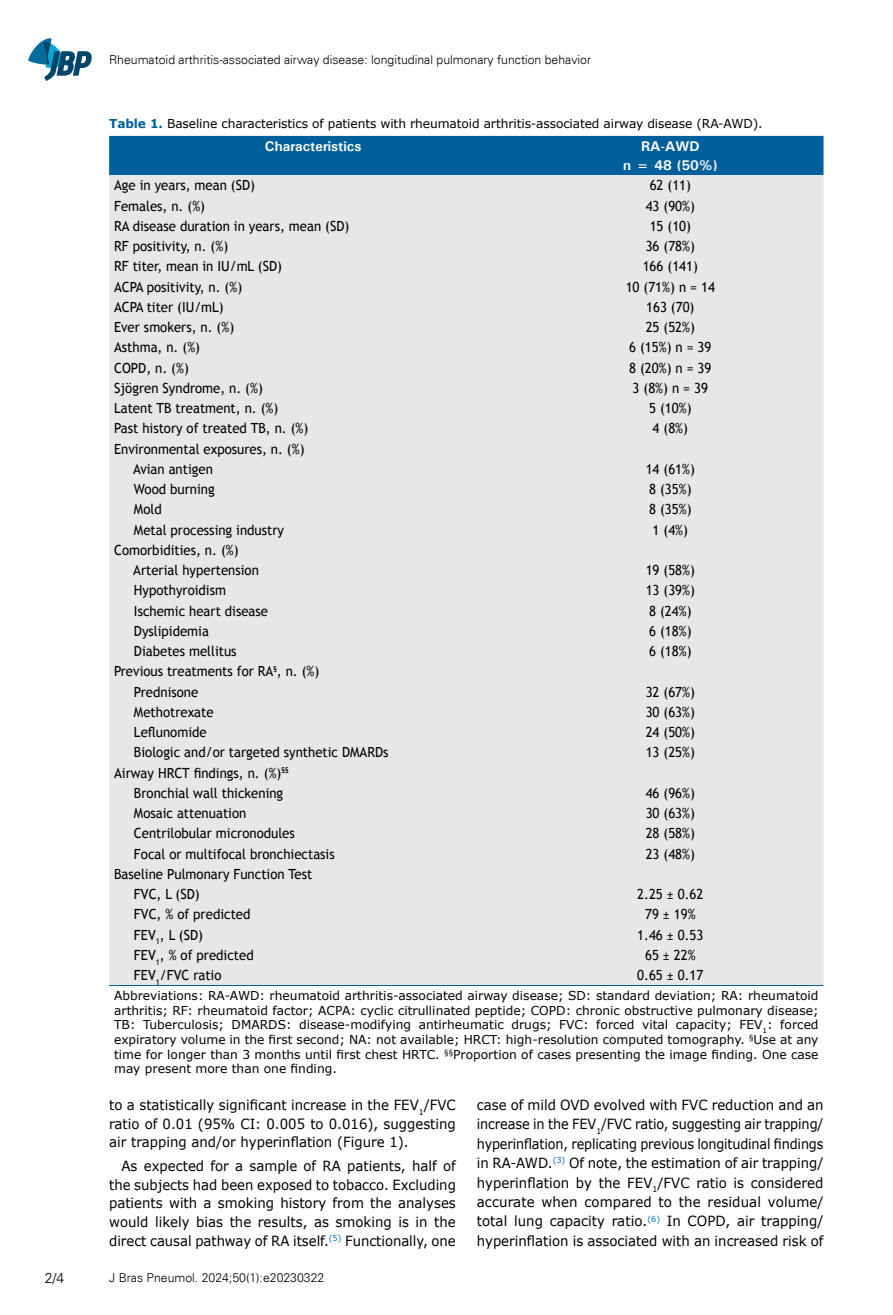
<style>
.page{position:relative;width:893px;height:1315px;background:#fff}
.page>*{position:absolute;margin:0;border:0;box-sizing:border-box;transform-origin:0 0}
.t1{font:14px/20.3px "Trebuchet MS";color:#000;scale:.94 1}
.t2{font:14px/19.2px "Verdana";color:#000;text-align:justify;scale:.95 1}
.t3{font:700 14px/19.6px "Univers";color:#fff;text-align:center}
.t4{font:300 14px "Univers";color:#000}
.t5{font:12.25px/14.7px "Verdana";letter-spacing:-.01em;color:#000;text-align:justify}
.t6{font:300 12.25px "Univers";color:#000}
.s1{font-weight:700;color:#01609a}
</style>
<div class="page">
<svg style="left:28px;top:38px;width:64px;height:43px"></svg>
<div style="left:109px;top:136px;width:714px;height:39px;background:#01609a"></div>
<div style="left:109px;top:175px;width:714px;height:810px;background:#e6e7e8"></div>
<hr style="left:109px;top:985px;width:408px;height:1px;background:#01609a">
<hr style="left:517px;top:985px;width:306px;height:1px;background:#01609a">
<p class="t6" style="left:109px;top:52px;width:483px">Rheumatoid arthritis-associated airway disease: longitudinal pulmonary function behavior</p>
<p class="t5" style="left:109px;top:117px;width:655px"><span class="s1">Table 1.</span> Baseline characteristics of patients with rheumatoid arthritis-associated airway disease (RA-AWD).</p>
<p class="t3" style="left:265px;top:136px;width:98px">Characteristics</p>
<p class="t3" style="left:623px;top:136px;width:96px">RA-AWD<br>n = 48 (50%)</p>
<p class="t1" style="left:114px;top:175px;width:152px">Age in years, mean (SD)</p>
<p class="t1" style="left:650px;top:175px;width:46px">62 (11)</p>
<p class="t1" style="left:114px;top:196px;width:98px">Females, n. (%)</p>
<p class="t1" style="left:646px;top:196px;width:54px">43 (90%)</p>
<p class="t1" style="left:114px;top:216px;width:252px">RA disease duration in years, mean (SD)</p>
<p class="t1" style="left:650px;top:216px;width:46px">15 (10)</p>
<p class="t1" style="left:114px;top:236px;width:123px">RF positivity, n. (%)</p>
<p class="t1" style="left:646px;top:236px;width:54px">36 (78%)</p>
<p class="t1" style="left:114px;top:256px;width:180px">RF titer, mean in IU/mL (SD)</p>
<p class="t1" style="left:643px;top:256px;width:60px">166 (141)</p>
<p class="t1" style="left:114px;top:277px;width:138px">ACPA positivity, n. (%)</p>
<p class="t1" style="left:626px;top:277px;width:96px">10 (71%) n = 14</p>
<p class="t1" style="left:114px;top:297px;width:118px">ACPA titer (IU/mL)</p>
<p class="t1" style="left:646px;top:297px;width:53px">163 (70)</p>
<p class="t1" style="left:114px;top:317px;width:129px">Ever smokers, n. (%)</p>
<p class="t1" style="left:646px;top:317px;width:54px">25 (52%)</p>
<p class="t1" style="left:114px;top:337px;width:93px">Asthma, n. (%)</p>
<p class="t1" style="left:629px;top:337px;width:89px">6 (15%) n = 39</p>
<p class="t1" style="left:114px;top:358px;width:81px">COPD, n. (%)</p>
<p class="t1" style="left:629px;top:358px;width:89px">8 (20%) n = 39</p>
<p class="t1" style="left:114px;top:378px;width:160px">Sjögren Syndrome, n. (%)</p>
<p class="t1" style="left:633px;top:378px;width:82px">3 (8%) n = 39</p>
<p class="t1" style="left:114px;top:398px;width:176px">Latent TB treatment, n. (%)</p>
<p class="t1" style="left:649px;top:398px;width:47px">5 (10%)</p>
<p class="t1" style="left:114px;top:418px;width:208px">Past history of treated TB, n. (%)</p>
<p class="t1" style="left:653px;top:418px;width:39px">4 (8%)</p>
<p class="t1" style="left:133px;top:439px;width:184px;text-indent:-19px">Environmental exposures, n. (%)<br>Avian antigen</p>
<p class="t1" style="left:646px;top:459px;width:54px">14 (61%)</p>
<p class="t1" style="left:134px;top:479px;width:87px">Wood burning</p>
<p class="t1" style="left:649px;top:479px;width:47px">8 (35%)</p>
<p class="t1" style="left:134px;top:499px;width:31px">Mold</p>
<p class="t1" style="left:649px;top:499px;width:47px">8 (35%)</p>
<p class="t1" style="left:134px;top:520px;width:161px">Metal processing industry</p>
<p class="t1" style="left:653px;top:520px;width:39px">1 (4%)</p>
<p class="t1" style="left:133px;top:540px;width:135px;text-indent:-19px">Comorbidities, n. (%)<br>Arterial hypertension</p>
<p class="t1" style="left:646px;top:560px;width:54px">19 (58%)</p>
<p class="t1" style="left:134px;top:580px;width:99px">Hypothyroidism</p>
<p class="t1" style="left:646px;top:580px;width:54px">13 (39%)</p>
<p class="t1" style="left:134px;top:601px;width:144px">Ischemic heart disease</p>
<p class="t1" style="left:649px;top:601px;width:47px">8 (24%)</p>
<p class="t1" style="left:134px;top:621px;width:81px">Dyslipidemia</p>
<p class="t1" style="left:649px;top:621px;width:47px">6 (18%)</p>
<p class="t1" style="left:134px;top:641px;width:111px">Diabetes mellitus</p>
<p class="t1" style="left:649px;top:641px;width:47px">6 (18%)</p>
<p class="t1" style="left:134px;top:661px;width:199px;text-indent:-20px">Previous treatments for RA<sup>§</sup>, n. (%)<br>Prednisone</p>
<p class="t1" style="left:646px;top:681px;width:54px">32 (67%)</p>
<p class="t1" style="left:134px;top:702px;width:86px">Methotrexate</p>
<p class="t1" style="left:646px;top:702px;width:54px">30 (63%)</p>
<p class="t1" style="left:134px;top:722px;width:79px">Leflunomide</p>
<p class="t1" style="left:646px;top:722px;width:54px">24 (50%)</p>
<p class="t1" style="left:134px;top:742px;width:272px">Biologic and/or targeted synthetic DMARDs</p>
<p class="t1" style="left:646px;top:742px;width:54px">13 (25%)</p>
<p class="t1" style="left:134px;top:762px;width:166px;text-indent:-20px">Airway HRCT findings, n. (%)<sup>§§<br></sup>Bronchial wall thickening</p>
<p class="t1" style="left:646px;top:783px;width:54px">46 (96%)</p>
<p class="t1" style="left:134px;top:803px;width:121px">Mosaic attenuation</p>
<p class="t1" style="left:646px;top:803px;width:54px">30 (63%)</p>
<p class="t1" style="left:134px;top:823px;width:173px">Centrilobular micronodules</p>
<p class="t1" style="left:646px;top:823px;width:54px">28 (58%)</p>
<p class="t1" style="left:134px;top:843px;width:215px">Focal or multifocal bronchiectasis</p>
<p class="t1" style="left:646px;top:843px;width:54px">23 (48%)</p>
<p class="t1" style="left:134px;top:864px;width:191px;text-indent:-20px">Baseline Pulmonary Function Test<br>FVC, L (SD)</p>
<p class="t1" style="left:637px;top:884px;width:72px">2.25 ± 0.62</p>
<p class="t1" style="left:134px;top:904px;width:125px">FVC, % of predicted</p>
<p class="t1" style="left:645px;top:904px;width:55px">79 ± 19%</p>
<p class="t1" style="left:134px;top:924px;width:75px">FEV<sub>1</sub>, L (SD)</p>
<p class="t1" style="left:637px;top:924px;width:72px">1.46 ± 0.53</p>
<p class="t1" style="left:134px;top:945px;width:129px">FEV<sub>1</sub>, % of predicted</p>
<p class="t1" style="left:645px;top:945px;width:55px">65 ± 22%</p>
<p class="t1" style="left:134px;top:965px;width:95px">FEV<sub>1</sub>/FVC ratio</p>
<p class="t1" style="left:637px;top:965px;width:72px">0.65 ± 0.17</p>
<p class="t5" style="left:114px;top:988px;width:706px">Abbreviations: RA-AWD: rheumatoid arthritis-associated airway disease; SD: standard deviation; RA: rheumatoid arthritis; RF: rheumatoid factor; ACPA: cyclic citrullinated peptide; COPD: chronic obstructive pulmonary disease; TB: Tuberculosis; DMARDS: disease-modifying antirheumatic drugs; FVC: forced vital capacity; FEV<sub>1</sub>: forced expiratory volume in the first second; NA: not available; HRCT: high-resolution computed tomography. <sup>§</sup>Use at any time for longer than 3 months until first chest HRTC. <sup>§§</sup>Proportion of cases presenting the image finding. One case may present more than one finding.</p>
<p class="t2" style="left:109px;top:1096px;width:366px;line-height:18.6px">to a statistically significant increase in the FEV<sub>1</sub>/FVC ratio of 0.01 (95% CI: 0.005 to 0.016), suggesting air trapping and/or hyperinflation (Figure 1).</p>
<p class="t2" style="left:109px;top:1156px;width:367px;line-height:18.6px;text-indent:12px">As expected for a sample of RA patients, half of the subjects had been exposed to tobacco. Excluding patients with a smoking history from the analyses would likely bias the results, as smoking is in the direct causal pathway of RA itself.<sup>(5)</sup> Functionally, one</p>
<p class="t4" style="left:45px;top:1269px;width:21px">2/4</p>
<p class="t6" style="left:109px;top:1270px;width:217px">J Bras Pneumol. 2024;50(1):e20230322</p>
<p class="t2" style="left:477px;top:1095px;width:366px">case of mild OVD evolved with FVC reduction and an increase in the FEV<sub>1</sub>/FVC ratio, suggesting air trapping/ hyperinflation, replicating previous longitudinal findings in RA-AWD.<sup>(3)</sup> Of note, the estimation of air trapping/ hyperinflation by the FEV<sub>1</sub>/FVC ratio is considered accurate when compared to the residual volume/ total lung capacity ratio.<sup>(6)</sup> In COPD, air trapping/ hyperinflation is associated with an increased risk of</p>
</div>
